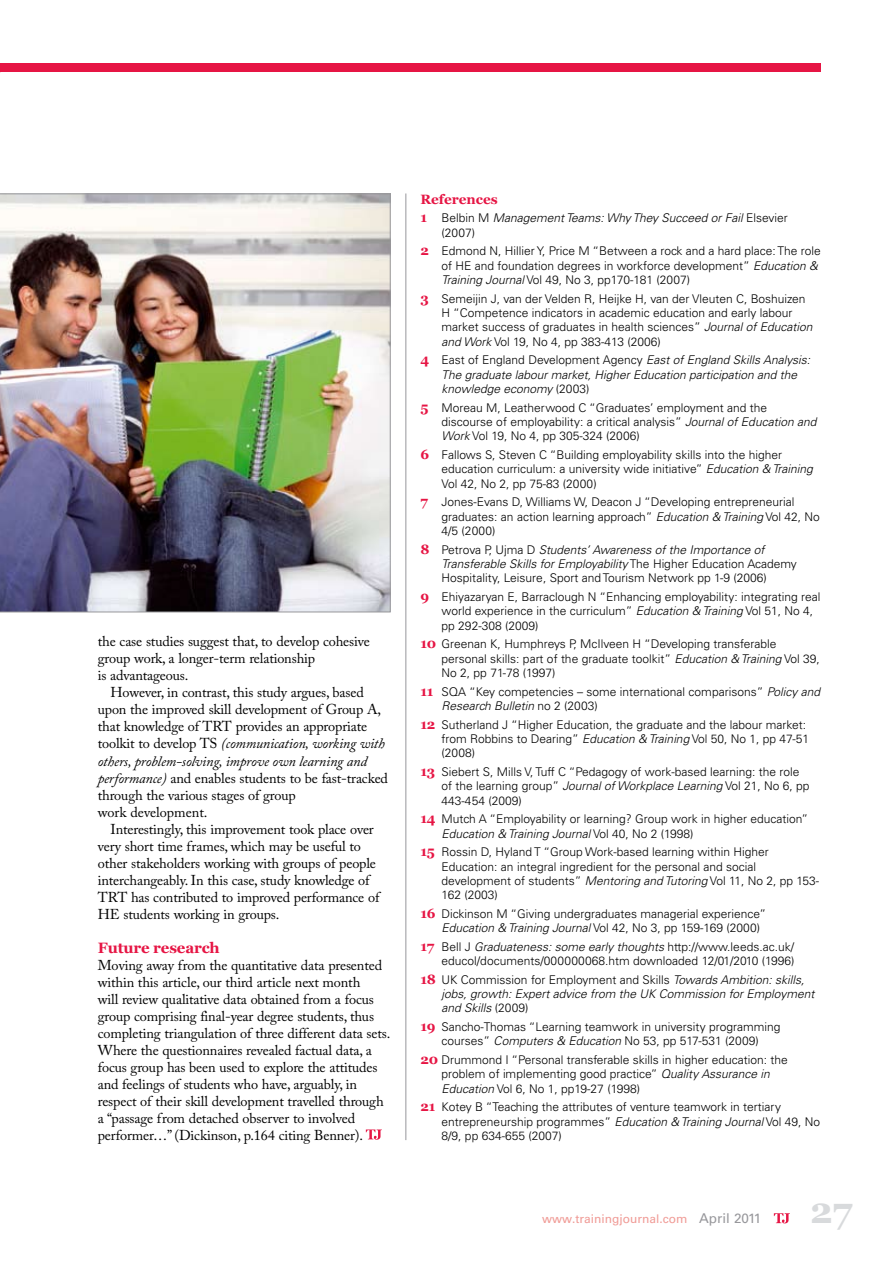
<style>
.page{position:relative;width:893px;height:1263px;background:#fff}
.page>*{position:absolute;margin:0;border:0;box-sizing:border-box;transform-origin:0 0}
.t1{font:700 36px "Georgia";color:#d8dadc}
.t2{font:700 15px "Georgia";letter-spacing:-.01em;color:#e61544}
.t3{font:14.25px/17px "Adobe Caslon Pro";letter-spacing:-.01em;color:#000}
.t4{font:700 13.5px "Georgia";color:#e61544}
.t5{font:300 12px/14.4px "Univers LT Std";color:#000}
.t6{font:italic 300 12px/14.4px "Univers LT Std";color:#000}
.t7{font:12px "Univers LT Std";color:#f09b96}
.s1{font-style:italic}
.s2{font-family:"Georgia";font-weight:700;font-style:normal;font-size:13.5px;color:#e61544}
.s3{font-style:normal}
.s4{font-family:"Georgia";font-weight:700;font-size:13.5px;color:#e61544}
.s5{font-size:13.5px;color:#97979b}
</style>
<div class="page">
<hr style="left:405px;top:193px;width:1px;height:947px;background:#97979b">
<svg style="left:774px;top:1213px;width:16px;height:10px"></svg>
<div style="left:0;top:64px;width:820px;height:8px;background:#e61544"></div>
<svg style="left:366px;top:1129px;width:16px;height:11px"></svg>
<img style="left:0;top:193px;width:391px;height:419px">
<p class="t3" style="left:98px;top:633px;width:273px">the case studies suggest that, to develop cohesive group work, a longer-term relationship<br>is advantageous.</p>
<p class="t3" style="left:98px;top:684px;width:292px;text-indent:13px">However, in contrast, this study argues, based upon the improved skill development of Group A, that knowledge of TRT provides an appropriate toolkit to develop TS <span class="s1">(communication, working with others, problem-solving, improve own learning and performance)</span> and enables students to be fast-tracked through the various stages of group<br>work development.</p>
<p class="t3" style="left:98px;top:820px;width:283px;text-indent:13px">Interestingly, this improvement took place over very short time frames, which may be useful to other stakeholders working with groups of people interchangeably. In this case, study knowledge of TRT has contributed to improved performance of HE students working in groups.</p>
<p class="t2" style="left:98px;top:939px;width:123px">Future research</p>
<p class="t3" style="left:98px;top:956px;width:294px">Moving away from the quantitative data presented within this article, our third article next month<br>will review qualitative data obtained from a focus group comprising final-year degree students, thus completing triangulation of three different data sets.<br>Where the questionnaires revealed factual data, a focus group has been used to explore the attitudes and feelings of students who have, arguably, in respect of their skill development travelled through a “passage from detached observer to involved performer…” (Dickinson, p.164 citing Benner).</p>
<p class="t4" style="left:420px;top:191px;width:79px">References</p>
<p class="t6" style="left:442px;top:211px;width:348px;text-indent:-21px"><span class="s2">1</span> <span class="s3">Belbin M</span> Management Teams: Why They Succeed or Fail <span class="s3">Elsevier (2007)</span></p>
<p class="t5" style="left:442px;top:244px;width:381px;text-indent:-21px"><span class="s4">2</span> Edmond N, Hillier Y, Price M “Between a rock and a hard place: The role of HE and foundation degrees in workforce development” <span class="s1">Education &amp;<br>Training Journal</span> Vol 49, No 3, pp170-181 (2007)</p>
<p class="t5" style="left:442px;top:291px;width:372px;text-indent:-21px"><span class="s4">3</span> Semeijin J, van der Velden R, Heijke H, van der Vleuten C, Boshuizen H “Competence indicators in academic education and early labour market success of graduates in health sciences” <span class="s1">Journal of Education and Work</span> Vol 19, No 4, pp 383-413 (2006)</p>
<p class="t6" style="left:442px;top:353px;width:370px;text-indent:-21px"><span class="s2">4</span> <span class="s3">East of England Development Agency</span> East of England Skills Analysis:<br>The graduate labour market, Higher Education participation and the knowledge economy <span class="s3">(2003)</span></p>
<p class="t5" style="left:442px;top:400px;width:376px;text-indent:-21px"><span class="s4">5</span> Moreau M, Leatherwood C “Graduates’ employment and the discourse of employability: a critical analysis” <span class="s1">Journal of Education and<br>Work</span> Vol 19, No 4, pp 305-324 (2006)</p>
<p class="t5" style="left:442px;top:447px;width:373px;text-indent:-21px"><span class="s4">6</span> Fallows S, Steven C “Building employability skills into the higher education curriculum: a university wide initiative” <span class="s1">Education &amp; Training<br></span>Vol 42, No 2, pp 75-83 (2000)</p>
<p class="t5" style="left:442px;top:495px;width:380px;text-indent:-21px"><span class="s4">7</span> Jones-Evans D, Williams W, Deacon J “Developing entrepreneurial graduates: an action learning approach” <span class="s1">Education &amp; Training</span> Vol 42, No<br>4/5 (2000)</p>
<p class="t5" style="left:442px;top:542px;width:357px;text-indent:-21px"><span class="s4">8</span> Petrova P, Ujma D <span class="s1">Students’ Awareness of the Importance of<br>Transferable Skills for Employability</span> The Higher Education Academy<br>Hospitality, Leisure, Sport and Tourism Network pp 1-9 (2006)</p>
<p class="t5" style="left:442px;top:589px;width:380px;text-indent:-21px"><span class="s4">9</span> Ehiyazaryan E, Barraclough N “Enhancing employability: integrating real world experience in the curriculum” <span class="s1">Education &amp; Training</span> Vol 51, No 4, pp 292-308 (2009)</p>
<p class="t5" style="left:442px;top:637px;width:380px;text-indent:-21px"><span class="s4">10</span> Greenan K, Humphreys P, McIlveen H “Developing transferable personal skills: part of the graduate toolkit” <span class="s1">Education &amp; Training</span> Vol 39,<br>No 2, pp 71-78 (1997)</p>
<p class="t5" style="left:442px;top:684px;width:380px;text-indent:-21px"><span class="s4">11</span> SQA “Key competencies – some international comparisons” <span class="s1">Policy and<br>Research Bulletin</span> no 2 (2003)</p>
<p class="t5" style="left:442px;top:717px;width:369px;text-indent:-21px"><span class="s4">12</span> Sutherland J “Higher Education, the graduate and the labour market: from Robbins to Dearing” <span class="s1">Education &amp; Training</span> Vol 50, No 1, pp 47-51 (2008)</p>
<p class="t5" style="left:442px;top:764px;width:369px;text-indent:-21px"><span class="s4">13</span> Siebert S, Mills V, Tuff C “Pedagogy of work-based learning: the role of the learning group” <span class="s1">Journal of Workplace Learning</span> Vol 21, No 6, pp<br>443-454 (2009)</p>
<p class="t5" style="left:442px;top:812px;width:368px;text-indent:-21px"><span class="s4">14</span> Mutch A “Employability or learning? Group work in higher education”<br><span class="s1">Education &amp; Training Journal</span> Vol 40, No 2 (1998)</p>
<p class="t5" style="left:442px;top:845px;width:379px;text-indent:-21px"><span class="s4">15</span> Rossin D, Hyland T “Group Work-based learning within Higher Education: an integral ingredient for the personal and social development of students” <span class="s1">Mentoring and Tutoring</span> Vol 11, No 2, pp 153- 162 (2003)</p>
<p class="t5" style="left:442px;top:906px;width:326px;text-indent:-21px"><span class="s4">16</span> Dickinson M “Giving undergraduates managerial experience”<br><span class="s1">Education &amp; Training Journal</span> Vol 42, No 3, pp 159-169 (2000)</p>
<p class="t5" style="left:420px;top:939px;width:376px;text-align:right"><span class="s4">17</span> Bell J <span class="s1">Graduateness: some early thoughts</span> http://www.leeds.ac.uk/ educol/documents/000000068.htm downloaded 12/01/2010 (1996)</p>
<p class="t6" style="left:442px;top:972px;width:374px;text-indent:-21px"><span class="s2">18</span> <span class="s3">UK Commission for Employment and Skills</span> Towards Ambition: skills, jobs, growth: Expert advice from the UK Commission for Employment and Skills <span class="s3">(2009)</span></p>
<p class="t5" style="left:420px;top:1020px;width:362px;text-align:center"><span class="s4">19</span> Sancho-Thomas “Learning teamwork in university programming courses” <span class="s1">Computers &amp; Education</span> No 53, pp 517-531 (2009)</p>
<p class="t5" style="left:442px;top:1052px;width:348px;text-indent:-21px"><span class="s4">20</span> Drummond I “Personal transferable skills in higher education: the problem of implementing good practice” <span class="s1">Quality Assurance in<br>Education</span> Vol 6, No 1, pp19-27 (1998)</p>
<p class="t5" style="left:442px;top:1100px;width:380px;text-indent:-21px"><span class="s4">21</span> Kotey B “Teaching the attributes of venture teamwork in tertiary entrepreneurship programmes” <span class="s1">Education &amp; Training Journal</span> Vol 49, No<br>8/9, pp 634-655 (2007)</p>
<p class="t7" style="left:542px;top:1212px;width:221px">www.trainingjournal.com <span class="s5">April 2011</span></p>
<h1 class="t1" style="left:810px;top:1190px;width:44px">27</h1>
</div>
